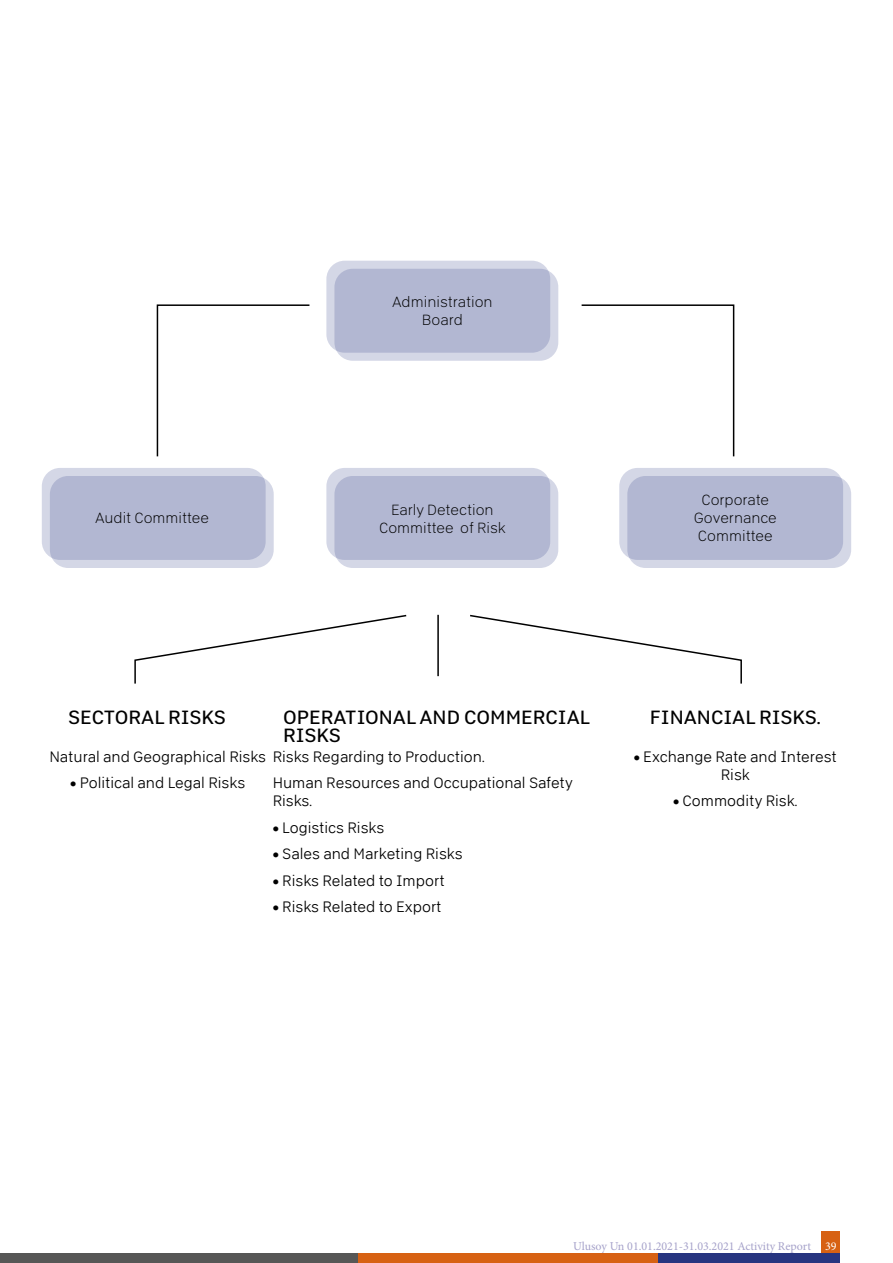
<style>
.page{position:relative;width:893px;height:1263px;background:#fff}
.page>*{position:absolute;margin:0;border:0;box-sizing:border-box;transform-origin:0 0}
.t1{font:19.5px "Abitare Sans 350 wt";color:#000}
.t2{font:15px/18px "Abitare Sans 150 wt";color:#000;text-align:center}
.t3{font:15px/18px "Abitare Sans 50 wt";color:#000;text-align:center}
.t4{font:12px "Minion Pro";color:#a6a2ca}
.s1{color:#fff}
</style>
<div class="page">
<div style="left:822px;top:1231px;width:18px;height:23px;background:#d76113"></div>
<div style="left:658px;top:1254px;width:182px;height:9px;background:#273580"></div>
<div style="left:357px;top:1254px;width:301px;height:9px;background:#d76113"></div>
<div style="left:0;top:1254px;width:357px;height:9px;background:#575756"></div>
<div style="left:334px;top:269px;width:224px;height:92px;background:#d4d7e6;border-radius:18px"></div>
<svg style="left:326px;top:261px;width:224px;height:92px;background:#b6bad4"></svg>
<div style="left:50px;top:476px;width:224px;height:92px;background:#d4d7e6;border-radius:18px"></div>
<svg style="left:42px;top:468px;width:224px;height:92px;background:#b6bad4"></svg>
<div style="left:627px;top:476px;width:224px;height:92px;background:#d4d7e6;border-radius:18px"></div>
<svg style="left:619px;top:468px;width:224px;height:92px;background:#b6bad4"></svg>
<div style="left:334px;top:476px;width:224px;height:92px;background:#d4d7e6;border-radius:18px"></div>
<svg style="left:326px;top:468px;width:224px;height:92px;background:#b6bad4"></svg>
<svg style="left:156px;top:304px;width:154px;height:153px"></svg>
<svg style="left:581px;top:304px;width:154px;height:153px"></svg>
<svg style="left:134px;top:614px;width:273px;height:70px"></svg>
<svg style="left:470px;top:614px;width:272px;height:70px"></svg>
<hr style="left:437px;top:615px;width:2px;height:61px;background:#000">
<p class="t3" style="left:95px;top:509px;width:116px">Audit Committee</p>
<p class="t3" style="left:392px;top:292px;width:102px">Administration<br>Board</p>
<p class="t3" style="left:379px;top:501px;width:128px">Early Detection<br>Committee of Risk</p>
<p class="t3" style="left:694px;top:491px;width:85px">Corporate<br>Governance<br>Committee</p>
<h1 class="t1" style="left:68px;top:706px;width:159px">SECTORAL RISKS</h1>
<h1 class="t1" style="left:283px;top:706px;width:308px">OPERATIONAL AND COMMERCIAL</h1>
<h1 class="t1" style="left:650px;top:706px;width:172px">FINANCIAL RISKS.</h1>
<h1 class="t1" style="left:283px;top:724px;width:59px">RISKS</h1>
<p class="t2" style="left:49px;top:747px;width:437px">Natural and Geographical Risks Risks Regarding to Production.</p>
<p class="t2" style="left:70px;top:774px;width:177px">• Political and Legal Risks</p>
<p class="t2" style="left:273px;top:774px;width:302px;text-align:left">Human Resources and Occupational Safety<br>Risks.</p>
<p class="t2" style="left:273px;top:818px;width:113px">• Logistics Risks</p>
<p class="t2" style="left:273px;top:845px;width:191px">• Sales and Marketing Risks</p>
<p class="t2" style="left:273px;top:871px;width:173px">• Risks Related to Import</p>
<p class="t2" style="left:273px;top:898px;width:170px">• Risks Related to Export</p>
<p class="t2" style="left:634px;top:747px;width:205px">• Exchange Rate and Interest<br>Risk</p>
<p class="t2" style="left:673px;top:792px;width:126px">• Commodity Risk.</p>
<p class="t4" style="left:573px;top:1238px;width:265px">Ulusoy Un 01.01.2021-31.03.2021 Activity Report <span class="s1">39</span></p>
</div>
